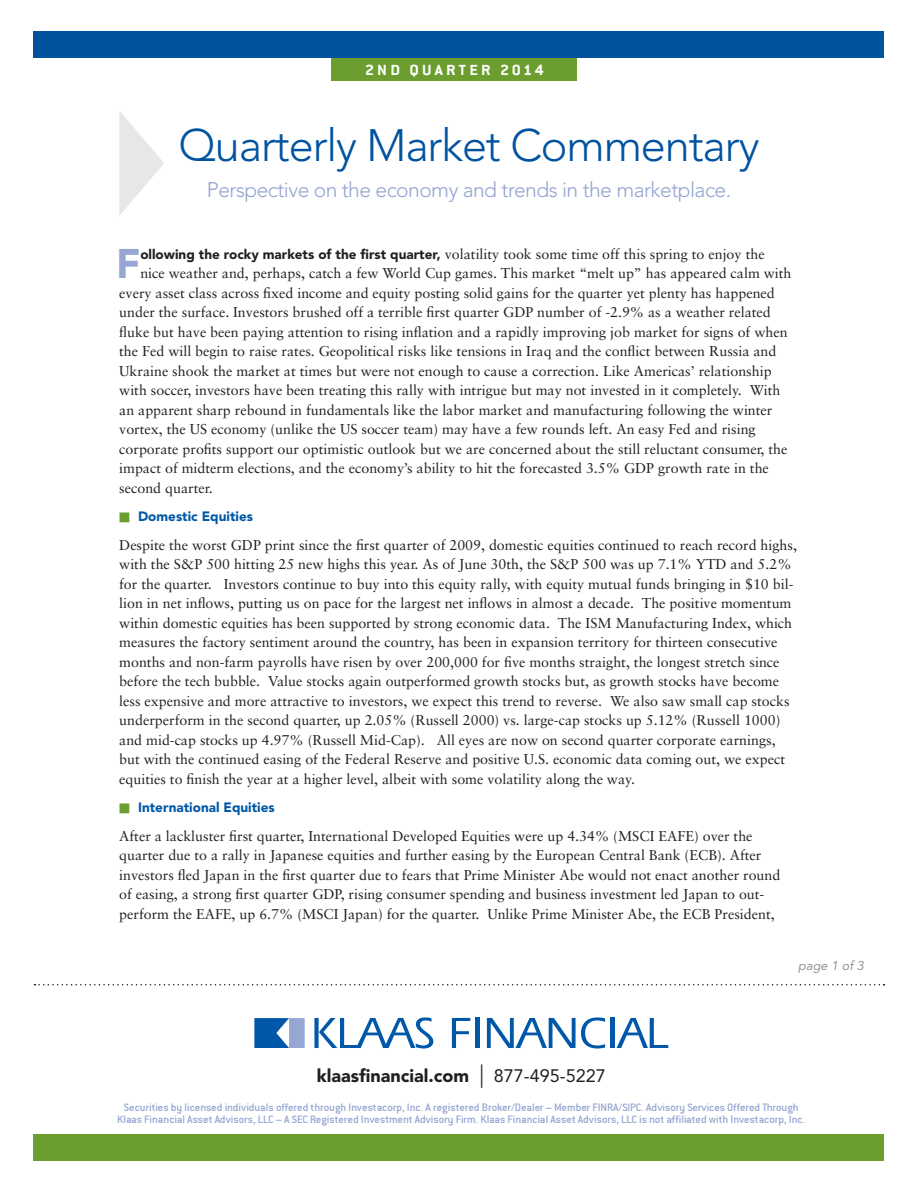
<style>
.page{position:relative;width:918px;height:1188px;background:#fff}
.page>*{position:absolute;margin:0;border:0;box-sizing:border-box;transform-origin:0 0}
.t1{font:300 45px "Avenir";letter-spacing:-.025em;color:#0153a0}
.BODY_commentary{font:900 41.1px "Avenir";color:#97a7d4}
.t2{font:300 21px "Avenir";letter-spacing:-.025em;color:#94a4d1}
.t3{font:900 18px "Avenir";color:#231f20}
.t4{font:700 16.2px "Conduit ITC";letter-spacing:.175em;color:#fff;scale:1.11 1}
.BODY_commentary-2{font:14.25px/19.5px "Sabon";color:#231f20}
.BODY_commentary-3{font:900 13.5px "Avenir";color:#0157a8}
.t5{font:italic 12.75px "Avenir";color:#939598}
.t6{font:12px/12px "Conduit ITC";color:#94a4d1;text-align:center}
.s1{font-family:"Avenir";font-weight:900;font-size:13.5px}
.s2{font-family:"Universal Newswith Comm Pi";font-weight:400;font-size:19.5px;color:#6c9e2f}
.s3{font-weight:400;font-size:23.4px}
.s4{font-weight:400}
</style>
<div class="page">
<div style="left:34px;top:32px;width:850px;height:26px;background:#0153a0"></div>
<div style="left:34px;top:1134px;width:850px;height:27px;background:#6c9e2f"></div>
<svg style="left:314px;top:1017px;width:119px;height:32px"></svg>
<svg style="left:452px;top:1018px;width:18px;height:30px"></svg>
<hr style="left:476px;top:1018px;width:4px;height:30px;background:#0157a8">
<svg style="left:487px;top:1017px;width:118px;height:32px"></svg>
<hr style="left:611px;top:1018px;width:4px;height:30px;background:#0157a8">
<svg style="left:617px;top:1018px;width:51px;height:30px"></svg>
<svg style="left:254px;top:1018px;width:51px;height:30px;background:#5286c1"></svg>
<svg style="left:34px;top:984px;width:850px;height:2px"></svg>
<svg style="left:119px;top:111px;width:45px;height:105px"></svg>
<div style="left:332px;top:58px;width:246px;height:23px;background:#6c9e2f"></div>
<p class="t4" style="left:365px;top:61px;width:163px">2ND QUARTER 2014</p>
<p class="t1" style="left:179px;top:119px;width:582px">Quarterly Market Commentary</p>
<p class="t2" style="left:207px;top:178px;width:526px">Perspective on the economy and trends in the marketplace.</p>
<p class="BODY_commentary" style="left:116px;top:239px;width:26px">F</p>
<p class="BODY_commentary-2" style="left:140px;top:244px;width:626px"><span class="s1">ollowing the rocky markets of the first quarter,</span> volatility took some time off this spring to enjoy the</p>
<p class="BODY_commentary-2" style="left:140px;top:263px;width:653px">nice weather and, perhaps, catch a few World Cup games. This market “melt up” has appeared calm with</p>
<p class="BODY_commentary-2" style="left:119px;top:283px;width:657px">every asset class across fixed income and equity posting solid gains for the quarter yet plenty has happened</p>
<p class="BODY_commentary-2" style="left:119px;top:302px;width:653px">under the surface. Investors brushed off a terrible first quarter GDP number of -2.9% as a weather related</p>
<p class="BODY_commentary-2" style="left:119px;top:322px;width:670px">fluke but have been paying attention to rising inflation and a rapidly improving job market for signs of when</p>
<p class="BODY_commentary-2" style="left:119px;top:341px;width:659px">the Fed will begin to raise rates. Geopolitical risks like tensions in Iraq and the conflict between Russia and</p>
<p class="BODY_commentary-2" style="left:119px;top:361px;width:654px">Ukraine shook the market at times but were not enough to cause a correction. Like Americas’ relationship</p>
<p class="BODY_commentary-2" style="left:119px;top:380px;width:663px">with soccer, investors have been treating this rally with intrigue but may not invested in it completely. With</p>
<p class="BODY_commentary-2" style="left:119px;top:400px;width:655px">an apparent sharp rebound in fundamentals like the labor market and manufacturing following the winter</p>
<p class="BODY_commentary-2" style="left:119px;top:419px;width:638px">vortex, the US economy (unlike the US soccer team) may have a few rounds left. An easy Fed and rising</p>
<p class="BODY_commentary-2" style="left:119px;top:439px;width:670px">corporate profits support our optimistic outlook but we are concerned about the still reluctant consumer, the</p>
<p class="BODY_commentary-2" style="left:119px;top:458px;width:651px">impact of midterm elections, and the economy’s ability to hit the forecasted 3.5% GDP growth rate in the</p>
<p class="BODY_commentary-2" style="left:119px;top:478px;width:95px">second quarter.</p>
<p class="BODY_commentary-3" style="left:119px;top:508px;width:135px"><span class="s2">n</span> Domestic Equities</p>
<p class="BODY_commentary-2" style="left:119px;top:535px;width:679px">Despite the worst GDP print since the first quarter of 2009, domestic equities continued to reach record highs, with the S&amp;P 500 hitting 25 new highs this year. As of June 30th, the S&amp;P 500 was up 7.1% YTD and 5.2% for the quarter. Investors continue to buy into this equity rally, with equity mutual funds bringing in $10 bil&shy;lion in net inflows, putting us on pace for the largest net inflows in almost a decade. The positive momentum within domestic equities has been supported by strong economic data. The ISM Manufacturing Index, which measures the factory sentiment around the country, has been in expansion territory for thirteen consecutive months and non-farm payrolls have risen by over 200,000 for five months straight, the longest stretch since before the tech bubble. Value stocks again outperformed growth stocks but, as growth stocks have become less expensive and more attractive to investors, we expect this trend to reverse. We also saw small cap stocks underperform in the second quarter, up 2.05% (Russell 2000) vs. large-cap stocks up 5.12% (Russell 1000) and mid-cap stocks up 4.97% (Russell Mid-Cap). All eyes are now on second quarter corporate earnings, but with the continued easing of the Federal Reserve and positive U.S. economic data coming out, we expect equities to finish the year at a higher level, albeit with some volatility along the way.</p>
<p class="BODY_commentary-3" style="left:119px;top:799px;width:157px"><span class="s2">n</span> International Equities</p>
<p class="BODY_commentary-2" style="left:119px;top:826px;width:663px">After a lackluster first quarter, International Developed Equities were up 4.34% (MSCI EAFE) over the quarter due to a rally in Japanese equities and further easing by the European Central Bank (ECB). After investors fled Japan in the first quarter due to fears that Prime Minister Abe would not enact another round of easing, a strong first quarter GDP, rising consumer spending and business investment led Japan to out&shy;perform the EAFE, up 6.7% (MSCI Japan) for the quarter. Unlike Prime Minister Abe, the ECB President,</p>
<p class="t3" style="left:317px;top:1064px;width:291px">klaasfinancial.com <span class="s3">|</span> <span class="s4">877-495-5227</span></p>
<p class="t5" style="left:798px;top:958px;width:67px">page 1 of 3</p>
<p class="t6" style="left:117px;top:1101px;width:690px">Securities by licensed individuals offered through Investacorp, Inc. A registered Broker/Dealer – Member FINRA/SIPC. Advisory Services Offered Through<br>Klaas Financial Asset Advisors, LLC – A SEC Registered Investment Advisory Firm. Klaas Financial Asset Advisors, LLC is not affiliated with Investacorp, Inc.</p>
</div>
